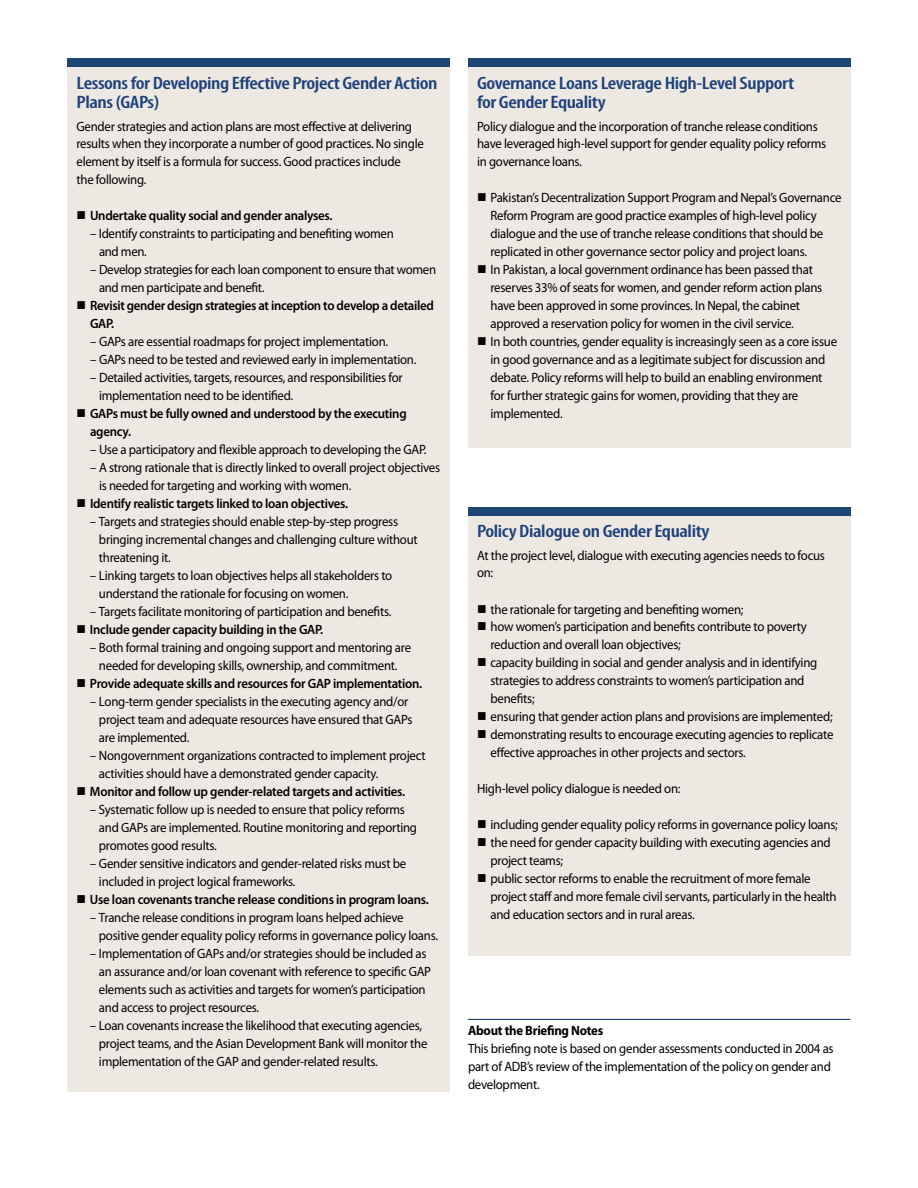
<style>
.page{position:relative;width:918px;height:1188px;background:#fff}
.page>*{position:absolute;margin:0;border:0;box-sizing:border-box;transform-origin:0 0}
.t1{font:600 condensed 18px/19.5px "Myriad Pro";letter-spacing:-.02em;color:#1e417c;scale:1.2 1}
.t2{font:13.5px/18px "Myriad Pro";letter-spacing:-.02em;color:#000;scale:.95 1}
.t3{font:600 13.5px/18px "Myriad Pro";letter-spacing:-.02em;color:#000;scale:.95 1}
.t4{font:700 13.5px "Myriad Pro";letter-spacing:-.02em;color:#000;scale:.95 1}
</style>
<div class="page">
<div style="left:68px;top:58px;width:382px;height:1034px;background:#ede9e2"></div>
<div style="left:68px;top:58px;width:382px;height:10px;background:#1d4675"></div>
<div style="left:468px;top:58px;width:382px;height:390px;background:#ede9e2"></div>
<div style="left:468px;top:58px;width:382px;height:10px;background:#1d4675"></div>
<div style="left:468px;top:507px;width:382px;height:449px;background:#ede9e2"></div>
<div style="left:468px;top:507px;width:382px;height:9px;background:#1d4675"></div>
<hr style="left:468px;top:1019px;width:382px;height:1px;background:#1e417c">
<h1 class="t1" style="left:76px;top:72px;width:302px">Lessons for Developing Effective Project Gender Action<br>Plans (GAPs)</h1>
<p class="t2" style="left:76px;top:117px;width:367px">Gender strategies and action plans are most effective at delivering results when they incorporate a number of good practices. No single element by itself is a formula for success. Good practices include<br>the following.</p>
<p class="t3" style="left:90px;top:207px;width:257px">Undertake quality social and gender analyses.</p>
<p class="t2" style="left:99px;top:225px;width:312px;text-indent:-9px">– Identify constraints to participating and benefiting women and men.</p>
<p class="t2" style="left:99px;top:261px;width:356px;text-indent:-9px">– Develop strategies for each loan component to ensure that women and men participate and benefit.</p>
<p class="t3" style="left:90px;top:297px;width:363px">Revisit gender design strategies at inception to develop a detailed<br>GAP.</p>
<p class="t2" style="left:90px;top:333px;width:315px">– GAPs are essential roadmaps for project implementation.</p>
<p class="t2" style="left:90px;top:351px;width:345px">– GAPs need to be tested and reviewed early in implementation.</p>
<p class="t2" style="left:99px;top:369px;width:321px;text-indent:-9px">– Detailed activities, targets, resources, and responsibilities for implementation need to be identified.</p>
<p class="t3" style="left:90px;top:405px;width:335px">GAPs must be fully owned and understood by the executing agency.</p>
<p class="t2" style="left:90px;top:441px;width:356px">– Use a participatory and flexible approach to developing the GAP.</p>
<p class="t2" style="left:99px;top:459px;width:361px;text-indent:-9px">– A strong rationale that is directly linked to overall project objectives is needed for targeting and working with women.</p>
<p class="t3" style="left:90px;top:495px;width:273px">Identify realistic targets linked to loan objectives.</p>
<p class="t2" style="left:99px;top:513px;width:337px;text-indent:-9px">– Targets and strategies should enable step-by-step progress bringing incremental changes and challenging culture without threatening it.</p>
<p class="t2" style="left:99px;top:567px;width:310px;text-indent:-9px">– Linking targets to loan objectives helps all stakeholders to understand the rationale for focusing on women.</p>
<p class="t2" style="left:90px;top:603px;width:319px">– Targets facilitate monitoring of participation and benefits.</p>
<p class="t3" style="left:90px;top:621px;width:247px">Include gender capacity building in the GAP.</p>
<p class="t2" style="left:90px;top:639px;width:340px;text-align:center">– Both formal training and ongoing support and mentoring are needed for developing skills, ownership, and commitment.</p>
<p class="t3" style="left:90px;top:675px;width:351px">Provide adequate skills and resources for GAP implementation.</p>
<p class="t2" style="left:99px;top:693px;width:332px;text-indent:-9px">– Long-term gender specialists in the executing agency and/or project team and adequate resources have ensured that GAPs are implemented.</p>
<p class="t2" style="left:99px;top:747px;width:345px;text-indent:-9px">– Nongovernment organizations contracted to implement project activities should have a demonstrated gender capacity.</p>
<p class="t3" style="left:90px;top:782px;width:333px">Monitor and follow up gender-related targets and activities.</p>
<p class="t2" style="left:99px;top:801px;width:336px;text-indent:-9px">– Systematic follow up is needed to ensure that policy reforms and GAPs are implemented. Routine monitoring and reporting promotes good results.</p>
<p class="t2" style="left:99px;top:855px;width:325px;text-indent:-9px">– Gender sensitive indicators and gender-related risks must be included in project logical frameworks.</p>
<p class="t3" style="left:90px;top:890px;width:358px">Use loan covenants tranche release conditions in program loans.</p>
<p class="t2" style="left:99px;top:909px;width:359px;text-indent:-9px">– Tranche release conditions in program loans helped achieve positive gender equality policy reforms in governance policy loans.</p>
<p class="t2" style="left:99px;top:945px;width:351px;text-indent:-9px">– Implementation of GAPs and/or strategies should be included as an assurance and/or loan covenant with reference to specific GAP elements such as activities and targets for women’s participation and access to project resources.</p>
<p class="t2" style="left:99px;top:1017px;width:347px;text-indent:-9px">– Loan covenants increase the likelihood that executing agencies, project teams, and the Asian Development Bank will monitor the implementation of the GAP and gender-related results.</p>
<h1 class="t1" style="left:477px;top:72px;width:266px">Governance Loans Leverage High-Level Support for Gender Equality</h1>
<p class="t2" style="left:477px;top:117px;width:369px">Policy dialogue and the incorporation of tranche release conditions have leveraged high-level support for gender equality policy reforms in governance loans.</p>
<p class="t2" style="left:491px;top:189px;width:371px">Pakistan’s Decentralization Support Program and Nepal’s Governance Reform Program are good practice examples of high-level policy dialogue and the use of tranche release conditions that should be replicated in other governance sector policy and project loans.<br>In Pakistan, a local government ordinance has been passed that reserves 33% of seats for women, and gender reform action plans have been approved in some provinces. In Nepal, the cabinet approved a reservation policy for women in the civil service.<br>In both countries, gender equality is increasingly seen as a core issue in good governance and as a legitimate subject for discussion and debate. Policy reforms will help to build an enabling environment<br>for further strategic gains for women, providing that they are implemented.</p>
<h1 class="t1" style="left:477px;top:521px;width:195px">Policy Dialogue on Gender Equality</h1>
<p class="t2" style="left:477px;top:546px;width:368px">At the project level, dialogue with executing agencies needs to focus on:</p>
<p class="t2" style="left:491px;top:600px;width:363px">the rationale for targeting and benefiting women;<br>how women’s participation and benefits contribute to poverty reduction and overall loan objectives;<br>capacity building in social and gender analysis and in identifying strategies to address constraints to women’s participation and benefits;<br>ensuring that gender action plans and provisions are implemented; demonstrating results to encourage executing agencies to replicate effective approaches in other projects and sectors.</p>
<p class="t2" style="left:477px;top:780px;width:216px">High-level policy dialogue is needed on:</p>
<p class="t2" style="left:491px;top:816px;width:367px">including gender equality policy reforms in governance policy loans; the need for gender capacity building with executing agencies and project teams;<br>public sector reforms to enable the recruitment of more female project staff and more female civil servants, particularly in the health and education sectors and in rural areas.</p>
<p class="t4" style="left:468px;top:1022px;width:144px">About the Briefing Notes</p>
<p class="t2" style="left:468px;top:1039px;width:386px">This briefing note is based on gender assessments conducted in 2004 as part of ADB’s review of the implementation of the policy on gender and development.</p>
</div>
